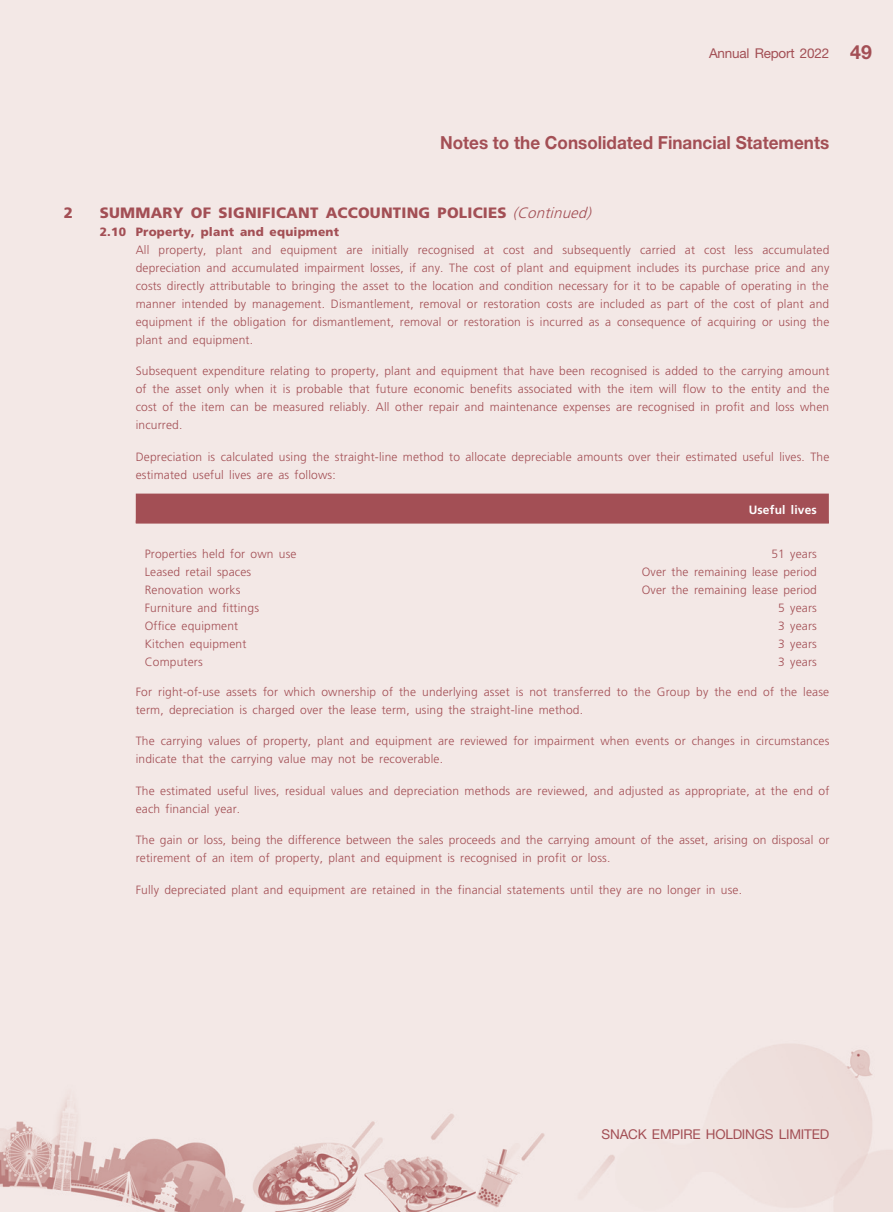
<style>
.page{position:relative;width:893px;height:1212px;background:#f3e8e6}
.page>*{position:absolute;margin:0;border:0;box-sizing:border-box;transform-origin:0 0}
.t1{font:700 18px "Helvetica Neue LT Std";color:#a34f55;scale:.95 1}
._03_H1{font:900 15px "Frutiger LT Std";letter-spacing:.015em;color:#a34f55}
.t2{font:13.5px "Helvetica Neue LT Std";letter-spacing:-.015em;color:#a34f55}
._13_____P4{font:300 12px/18px "Frutiger LT Std";letter-spacing:.015em;color:#a34f55}
._15_Table_Stub{font:300 12px "Frutiger LT Std";letter-spacing:.015em;color:#a34f55}
._01_Body_Text{font:300 12px "Frutiger LT Std";letter-spacing:.015em;color:#a34f55}
._04___H2{font:900 12px "Frutiger LT Std";letter-spacing:.015em;color:#a34f55}
._01_Body_Text-2{font:700 12px "Frutiger LT Std";letter-spacing:.015em;color:#fff}
.s1{font-weight:700;font-size:19.5px}
.s2{font-weight:300;font-style:italic}
</style>
<div class="page">
<div style="left:136px;top:494px;width:693px;height:26px;background:#a34f55"></div>
<hr style="left:136px;top:520px;width:483px;height:3px;background:#a34f55">
<hr style="left:619px;top:520px;width:210px;height:3px;background:#a34f55">
<p class="t2" style="left:709px;top:45px;width:164px">Annual Report 2022 <span class="s1">49</span></p>
<h1 class="t1" style="left:440px;top:131px;width:411px">Notes to the Consolidated Financial Statements</h1>
<p class="_03_H1" style="left:64px;top:203px;width:11px">2</p>
<p class="_03_H1" style="left:100px;top:203px;width:497px">SUMMARY OF SIGNIFICANT ACCOUNTING POLICIES <span class="s2">(Continued)</span></p>
<p class="_04___H2" style="left:100px;top:224px;width:241px">2.10 Property, plant and equipment</p>
<p class="_13_____P4" style="left:136px;top:241px;width:695px;text-align:justify">All property, plant and equipment are initially recognised at cost and subsequently carried at cost less accumulated depreciation and accumulated impairment losses, if any. The cost of plant and equipment includes its purchase price and any costs directly attributable to bringing the asset to the location and condition necessary for it to be capable of operating in the manner intended by management. Dismantlement, removal or restoration costs are included as part of the cost of plant and equipment if the obligation for dismantlement, removal or restoration is incurred as a consequence of acquiring or using the plant and equipment.</p>
<p class="_13_____P4" style="left:136px;top:362px;width:695px;text-align:justify">Subsequent expenditure relating to property, plant and equipment that have been recognised is added to the carrying amount of the asset only when it is probable that future economic benefits associated with the item will flow to the entity and the cost of the item can be measured reliably. All other repair and maintenance expenses are recognised in profit and loss when incurred.</p>
<p class="_13_____P4" style="left:136px;top:448px;width:695px">Depreciation is calculated using the straight-line method to allocate depreciable amounts over their estimated useful lives. The estimated useful lives are as follows:</p>
<p class="_01_Body_Text-2" style="left:749px;top:503px;width:70px">Useful lives</p>
<p class="_15_Table_Stub" style="left:145px;top:547px;width:153px">Properties held for own use</p>
<p class="_01_Body_Text" style="left:771px;top:547px;width:47px">51 years</p>
<p class="_15_Table_Stub" style="left:145px;top:565px;width:108px">Leased retail spaces</p>
<p class="_01_Body_Text" style="left:642px;top:565px;width:177px">Over the remaining lease period</p>
<p class="_15_Table_Stub" style="left:145px;top:583px;width:97px">Renovation works</p>
<p class="_01_Body_Text" style="left:642px;top:583px;width:177px">Over the remaining lease period</p>
<p class="_15_Table_Stub" style="left:145px;top:601px;width:116px">Furniture and fittings</p>
<p class="_01_Body_Text" style="left:778px;top:601px;width:40px">5 years</p>
<p class="_15_Table_Stub" style="left:145px;top:619px;width:95px">Office equipment</p>
<p class="_01_Body_Text" style="left:778px;top:619px;width:40px">3 years</p>
<p class="_15_Table_Stub" style="left:145px;top:637px;width:103px">Kitchen equipment</p>
<p class="_01_Body_Text" style="left:778px;top:637px;width:40px">3 years</p>
<p class="_15_Table_Stub" style="left:145px;top:655px;width:60px">Computers</p>
<p class="_01_Body_Text" style="left:778px;top:655px;width:40px">3 years</p>
<p class="_13_____P4" style="left:136px;top:683px;width:695px">For right-of-use assets for which ownership of the underlying asset is not transferred to the Group by the end of the lease term, depreciation is charged over the lease term, using the straight-line method.</p>
<p class="_13_____P4" style="left:136px;top:732px;width:695px">The carrying values of property, plant and equipment are reviewed for impairment when events or changes in circumstances indicate that the carrying value may not be recoverable.</p>
<p class="_13_____P4" style="left:136px;top:782px;width:695px">The estimated useful lives, residual values and depreciation methods are reviewed, and adjusted as appropriate, at the end of each financial year.</p>
<p class="_13_____P4" style="left:136px;top:831px;width:695px">The gain or loss, being the difference between the sales proceeds and the carrying amount of the asset, arising on disposal or retirement of an item of property, plant and equipment is recognised in profit or loss.</p>
<p class="_13_____P4" style="left:136px;top:881px;width:608px">Fully depreciated plant and equipment are retained in the financial statements until they are no longer in use.</p>
<p class="t2" style="left:602px;top:1126px;width:229px">SNACK EMPIRE HOLDINGS LIMITED</p>
</div>
